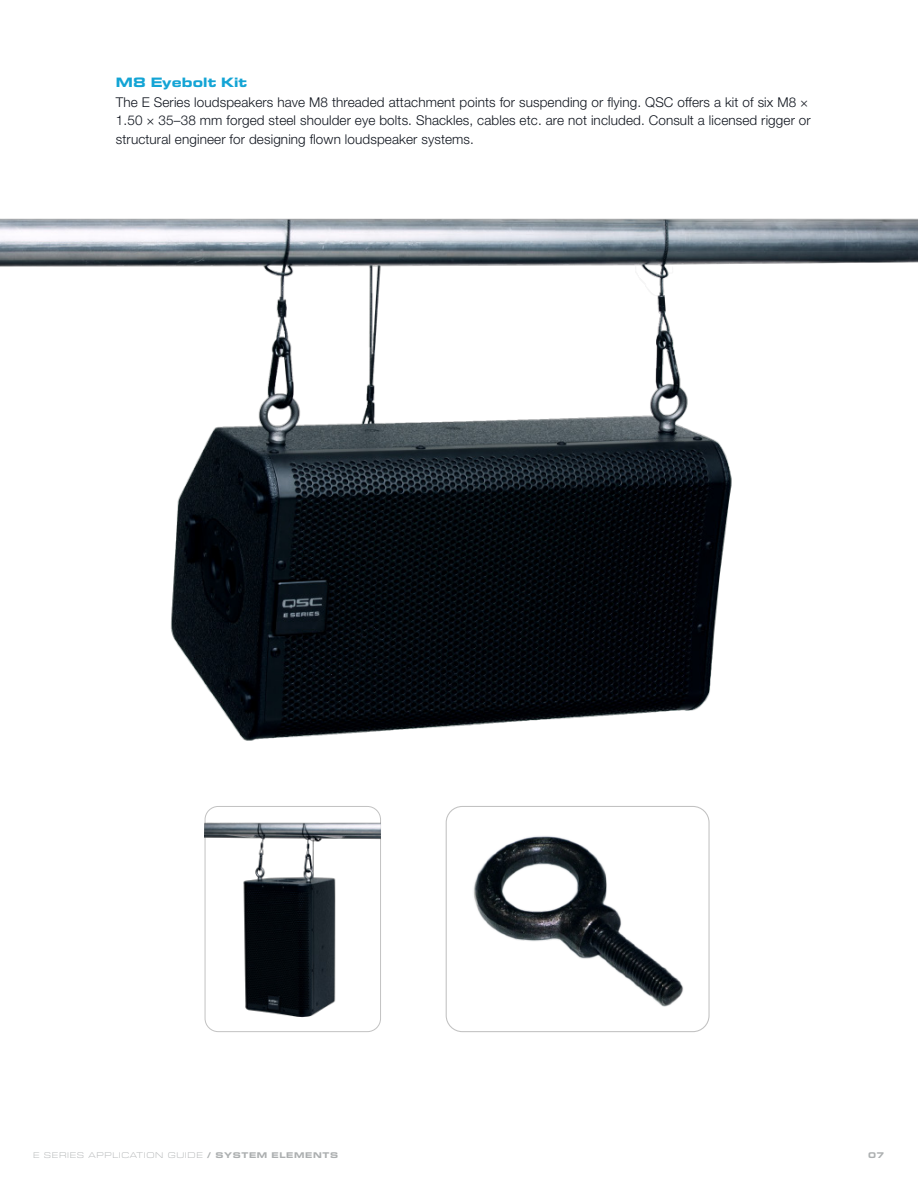
<style>
.page{position:relative;width:918px;height:1188px;background:#fff}
.page>*{position:absolute;margin:0;border:0;box-sizing:border-box;transform-origin:0 0}
.t1{font:700 expanded 13.8px "Eurostile Next LT Pro";letter-spacing:.01em;color:#13a4d5}
.t2{font:300 13.5px/18.6px "Helvetica Neue LT Pro";letter-spacing:.01em;color:#11161f}
.t3{font:300 expanded 8.4px "Eurostile Next LT Pro";letter-spacing:.08em;color:#acafb0}
.t4{font:700 expanded 8.4px "Eurostile Next LT Pro";color:#acafb0}
.s1{font-weight:700}
</style>
<div class="page">
<img style="left:204px;top:818px;width:177px;height:207px">
<img style="left:0;top:218px;width:918px;height:523px">
<img style="left:473px;top:836px;width:234px;height:189px">
<div style="left:446px;top:806px;width:264px;height:226px;border:1px solid #c2c2c2;border-radius:16px"></div>
<p class="t1" style="left:116px;top:74px;width:133px">M8 Eyebolt Kit</p>
<p class="t2" style="left:116px;top:92px;width:696px">The E Series loudspeakers have M8 threaded attachment points for suspending or flying. QSC offers a kit of six M8 ×<br>1.50 × 35–38 mm forged steel shoulder eye bolts. Shackles, cables etc. are not included. Consult a licensed rigger or structural engineer for designing flown loudspeaker systems.</p>
<p class="t3" style="left:33px;top:1151px;width:306px">E SERIES APPLICATION GUIDE <span class="s1">/ SYSTEM ELEMENTS</span></p>
<p class="t4" style="left:868px;top:1151px;width:17px">07</p>
</div>
